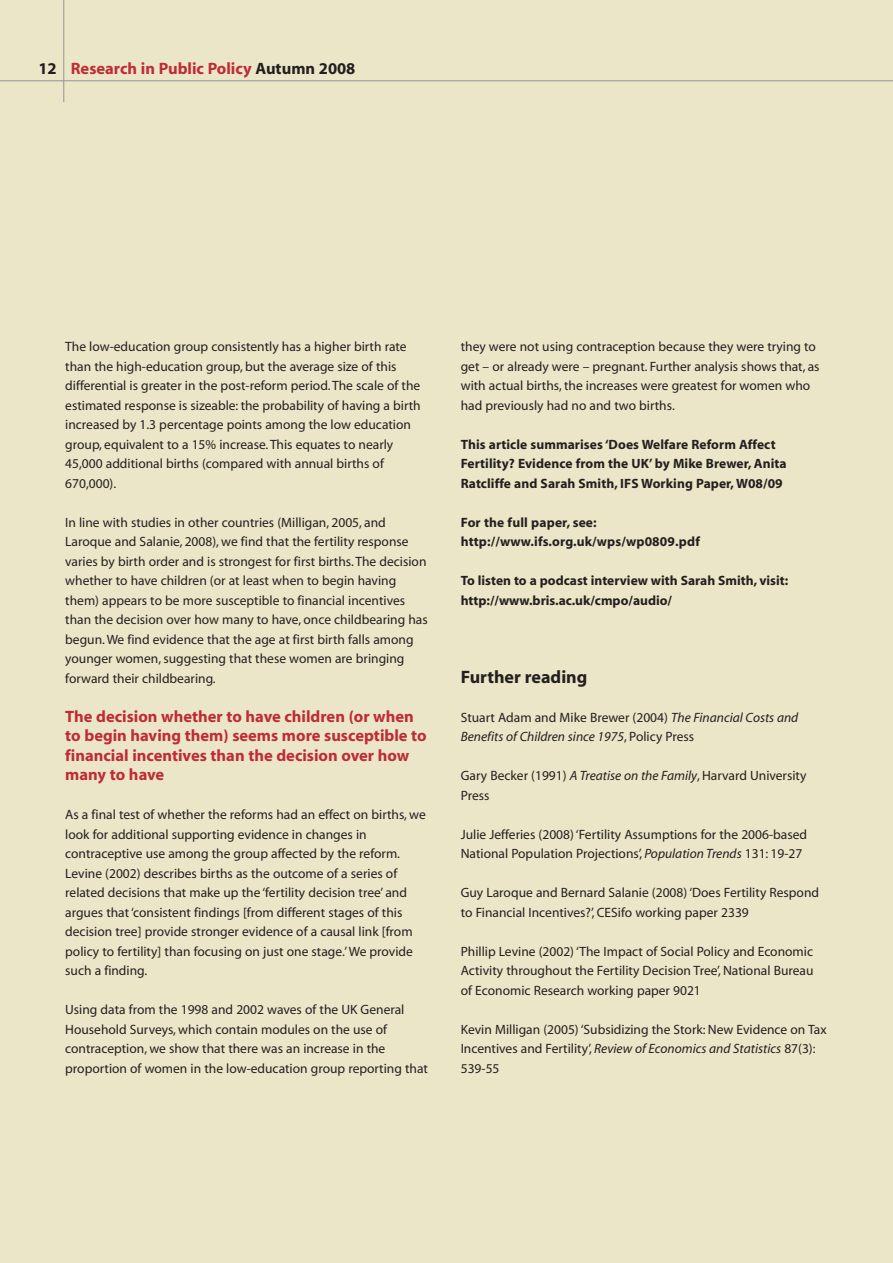
<style>
.page{position:relative;width:893px;height:1263px;background:#ebe6c7}
.page>*{position:absolute;margin:0;border:0;box-sizing:border-box;transform-origin:0 0}
.t1{font:700 18px "Myriad";color:#231f20}
.t2{font:700 16.5px/19.5px "Myriad";color:#bf2b37}
.t3{font:13.5px/19.5px "Myriad";color:#231f20}
.t4{font:700 13.5px/19.5px "Myriad";letter-spacing:.005em;color:#231f20}
.t5{font:italic 13.5px/19.5px "Myriad";color:#231f20}
.s1{color:#231f20}
.s2{font-style:normal}
.s3{font-style:italic}
</style>
<div class="page">
<hr style="left:63px;top:0;width:1px;height:102px;background:#939598">
<hr style="left:0;top:80px;width:893px;height:1px;background:#939598">
<p class="t2" style="left:38px;top:60px;width:319px"><span class="s1">12</span> Research in Public Policy <span class="s1">Autumn 2008</span></p>
<p class="t3" style="left:65px;top:338px;width:357px">The low-education group consistently has a higher birth rate than the high-education group, but the average size of this differential is greater in the post-reform period.The scale of the estimated response is sizeable: the probability of having a birth increased by 1.3 percentage points among the low education group, equivalent to a 15% increase.This equates to nearly 45,000 additional births (compared with annual births of 670,000).</p>
<p class="t3" style="left:65px;top:513px;width:364px">In line with studies in other countries (Milligan, 2005, and Laroque and Salanie, 2008), we find that the fertility response varies by birth order and is strongest for first births.The decision whether to have children (or at least when to begin having them) appears to be more susceptible to financial incentives than the decision over how many to have, once childbearing has begun.We find evidence that the age at first birth falls among younger women, suggesting that these women are bringing forward their childbearing.</p>
<p class="t2" style="left:65px;top:708px;width:363px">The decision whether to have children (or when to begin having them) seems more susceptible to financial incentives than the decision over how many to have</p>
<p class="t3" style="left:65px;top:806px;width:362px">As a final test of whether the reforms had an effect on births, we look for additional supporting evidence in changes in contraceptive use among the group affected by the reform.<br>Levine (2002) describes births as the outcome of a series of related decisions that make up the ‘fertility decision tree’ and argues that‘consistent findings [from different stages of this decision tree] provide stronger evidence of a causal link [from policy to fertility] than focusing on just one stage.’We provide such a finding.</p>
<p class="t3" style="left:65px;top:1001px;width:364px">Using data from the 1998 and 2002 waves of the UK General Household Surveys, which contain modules on the use of contraception, we show that there was an increase in the proportion of women in the low-education group reporting that</p>
<p class="t3" style="left:461px;top:338px;width:360px">they were not using contraception because they were trying to get – or already were – pregnant. Further analysis shows that, as with actual births, the increases were greatest for women who had previously had no and two births.</p>
<p class="t4" style="left:461px;top:435px;width:327px">This article summarises ‘Does Welfare Reform Affect<br>Fertility? Evidence from the UK’ by Mike Brewer, Anita<br>Ratcliffe and Sarah Smith, IFS Working Paper,W08/09</p>
<p class="t4" style="left:461px;top:513px;width:241px">For the full paper, see: http://www.ifs.org.uk/wps/wp0809.pdf</p>
<p class="t4" style="left:461px;top:572px;width:329px">To listen to a podcast interview with Sarah Smith, visit: http://www.bris.ac.uk/cmpo/audio/</p>
<h1 class="t1" style="left:461px;top:670px;width:128px">Further reading</h1>
<p class="t5" style="left:461px;top:708px;width:339px"><span class="s2">Stuart Adam and Mike Brewer (2004)</span> The Financial Costs and<br>Benefits of Children since 1975<span class="s2">, Policy Press</span></p>
<p class="t3" style="left:461px;top:767px;width:347px">Gary Becker (1991) <span class="s3">A Treatise on the Family</span>, Harvard University<br>Press</p>
<p class="t3" style="left:461px;top:825px;width:348px">Julie Jefferies (2008) ‘Fertility Assumptions for the 2006-based<br>National Population Projections’, <span class="s3">Population Trends</span> 131: 19-27</p>
<p class="t3" style="left:461px;top:884px;width:360px">Guy Laroque and Bernard Salanie (2008) ‘Does Fertility Respond to Financial Incentives?’, CESifo working paper 2339</p>
<p class="t3" style="left:461px;top:942px;width:354px;text-align:justify">Phillip Levine (2002) ‘The Impact of Social Policy and Economic Activity throughout the Fertility Decision Tree’, National Bureau of Economic Research working paper 9021</p>
<p class="t3" style="left:461px;top:1020px;width:367px">Kevin Milligan (2005) ‘Subsidizing the Stork: New Evidence on Tax<br>Incentives and Fertility’, <span class="s3">Review of Economics and Statistics</span> 87(3):<br>539-55</p>
</div>
